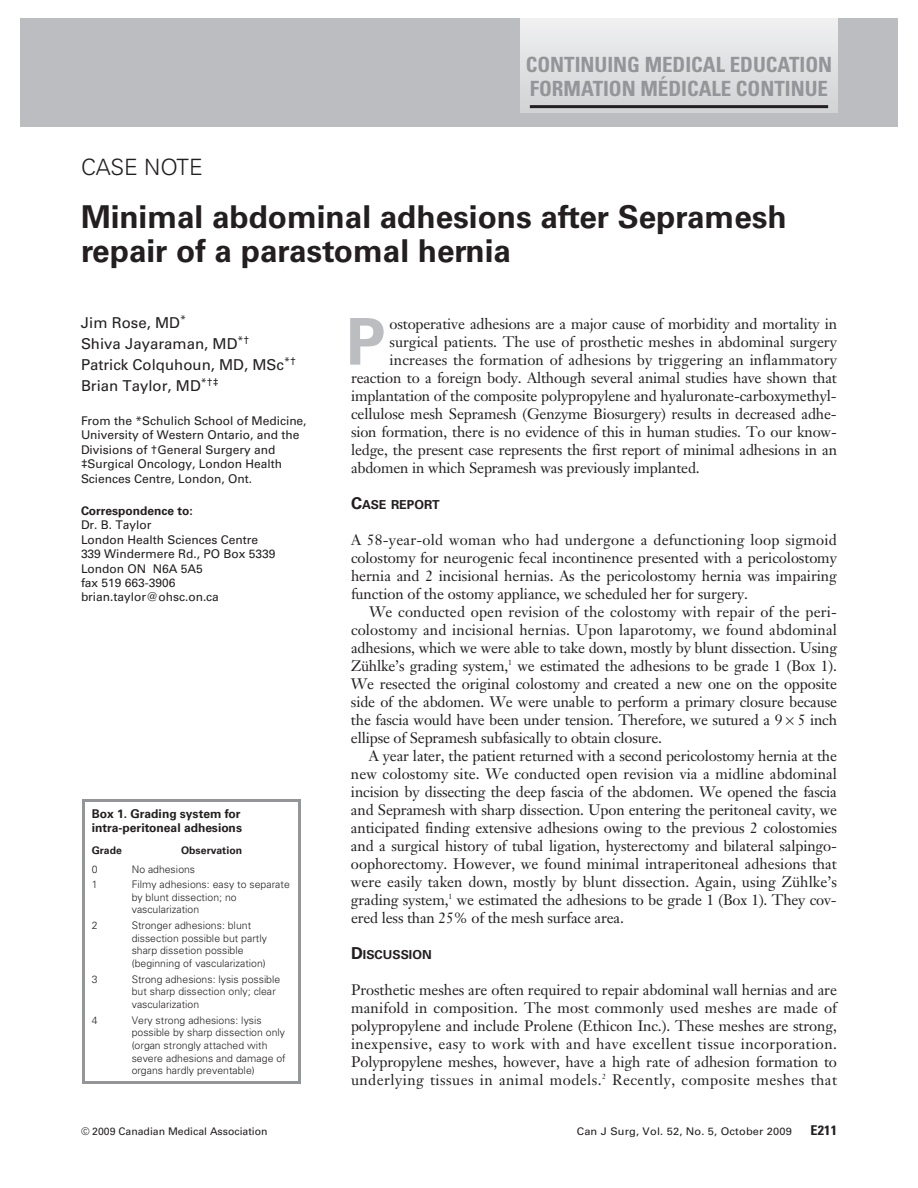
<style>
.page{position:relative;width:918px;height:1188px;background:#fff}
.page>*{position:absolute;margin:0;border:0;box-sizing:border-box;transform-origin:0 0}
.t1{font:700 64.65px "Univers";color:#bcbdc0}
.t2{font:700 31.5px/34.5px "Univers";color:#231f20}
.t3{font:300 22.5px "Univers";color:#231f20}
.t4{font:700 condensed 21px/24px "Univers";color:#939598}
.t5{font:15px/18px "Janson Text";letter-spacing:-.01em;color:#231f20;text-align:justify}
.t6{font:15px/21px "Univers";color:#231f20}
.t7{font:15px "Janson Text";letter-spacing:.01em;color:#231f20}
.t8{font:700 condensed 13.5px "Univers";color:#231f20;scale:1.05 1}
.t9{font:700 12.3px "Univers";color:#231f20}
.t10{font:12px/14.4px "Univers";color:#231f20}
.t11{font:700 12px/14.2px "Univers";color:#231f20}
.t12{font:300 10.5px/12.8px "Univers";color:#231f20}
.t13{font:10.5px "Univers";color:#231f20;scale:1.05 1}
.t14{font:10.5px "Univers";color:#231f20}
.t15{font:700 10.5px "Univers";letter-spacing:-.005em;color:#231f20}
.s1{font-size:16.5px}
</style>
<div class="page">
<div style="left:20px;top:18px;width:878px;height:109px;background:#bcbdc0"></div>
<div style="left:521px;top:18px;width:316px;height:95px;background:linear-gradient(to bottom,#f1f1f3,#cfd0d2)"></div>
<hr style="left:530px;top:105px;width:298px;height:3px;background:#231f20">
<hr style="left:83px;top:800px;width:216px;height:2px;background:#939598">
<hr style="left:83px;top:802px;width:2px;height:37px;background:#939598">
<hr style="left:299px;top:802px;width:2px;height:37px;background:#939598">
<hr style="left:83px;top:839px;width:2px;height:22px;background:#939598">
<hr style="left:299px;top:839px;width:2px;height:22px;background:#939598">
<svg style="left:83px;top:861px;width:2px;height:15px"></svg>
<svg style="left:299px;top:861px;width:2px;height:15px"></svg>
<hr style="left:83px;top:876px;width:2px;height:42px;background:#939598">
<hr style="left:299px;top:876px;width:2px;height:42px;background:#939598">
<hr style="left:83px;top:918px;width:2px;height:53px;background:#939598">
<hr style="left:299px;top:918px;width:2px;height:53px;background:#939598">
<hr style="left:83px;top:971px;width:2px;height:41px;background:#939598">
<hr style="left:299px;top:971px;width:2px;height:41px;background:#939598">
<hr style="left:83px;top:1012px;width:2px;height:72px;background:#939598">
<hr style="left:83px;top:1082px;width:41px;height:2px;background:#939598">
<hr style="left:123px;top:1082px;width:176px;height:2px;background:#939598">
<hr style="left:299px;top:1012px;width:2px;height:72px;background:#939598">
<h3 class="t4" style="left:526px;top:55px;width:308px">CONTINUING MEDICAL EDUCATION<br>FORMATION MÉDICALE CONTINUE</h3>
<h3 class="t3" style="left:81px;top:159px;width:123px">CASE NOTE</h3>
<h2 class="t2" style="left:81px;top:202px;width:707px">Minimal abdominal adhesions after Sepramesh repair of a parastomal hernia</h2>
<p class="t6" style="left:81px;top:314px;width:217px">Jim Rose, MD<sup>*<br></sup>Shiva Jayaraman, MD<sup>*†<br></sup>Patrick Colquhoun, MD, MSc<sup>*†<br></sup>Brian Taylor, MD<sup>*†‡</sup></p>
<p class="t10" style="left:81px;top:415px;width:227px">From the *Schulich School of Medicine, University of Western Ontario, and the Divisions of †General Surgery and ‡Surgical Oncology, London Health Sciences Centre, London, Ont.</p>
<p class="t11" style="left:81px;top:505px;width:113px">Correspondence to:</p>
<p class="t10" style="left:81px;top:519px;width:196px">Dr. B. Taylor<br>London Health Sciences Centre<br>339 Windermere Rd., PO Box 5339<br>London ON N6A 5A5<br>fax 519 663-3906 brian.taylor@ohsc.on.ca</p>
<p class="t11" style="left:92px;top:807px;width:152px">Box 1. Grading system for intra-peritoneal adhesions</p>
<p class="t15" style="left:92px;top:846px;width:32px">Grade</p>
<p class="t15" style="left:181px;top:846px;width:63px">Observation</p>
<p class="t12" style="left:92px;top:863px;width:7px">0</p>
<p class="t12" style="left:132px;top:863px;width:65px">No adhesions</p>
<p class="t12" style="left:92px;top:879px;width:7px">1</p>
<p class="t12" style="left:132px;top:879px;width:160px">Filmy adhesions: easy to separate by blunt dissection; no vascularization</p>
<p class="t12" style="left:92px;top:920px;width:7px">2</p>
<p class="t12" style="left:132px;top:920px;width:137px">Stronger adhesions: blunt dissection possible but partly sharp dissetion possible (beginning of vascularization)</p>
<p class="t12" style="left:92px;top:974px;width:7px">3</p>
<p class="t12" style="left:132px;top:974px;width:150px">Strong adhesions: lysis possible but sharp dissection only; clear vascularization</p>
<p class="t12" style="left:92px;top:1015px;width:7px">4</p>
<p class="t12" style="left:132px;top:1015px;width:155px">Very strong adhesions: lysis possible by sharp dissection only (organ strongly attached with severe adhesions and damage of organs hardly preventable)</p>
<h1 class="t1" style="left:346px;top:318px;width:41px">P</h1>
<p class="t5" style="left:390px;top:316px;width:449px">ostoperative adhesions are a major cause of morbidity and mortality in</p>
<p class="t5" style="left:390px;top:334px;width:449px">surgical patients. The use of prosthetic meshes in abdominal surgery</p>
<p class="t7" style="left:390px;top:353px;width:449px">increases the formation of adhesions by triggering an inflammatory</p>
<p class="t5" style="left:351px;top:370px;width:487px">reaction to a foreign body. Although several animal studies have shown that</p>
<p class="t5" style="left:351px;top:388px;width:487px">implantation of the composite polypropylene and hyaluronate-carboxymethyl-</p>
<p class="t5" style="left:351px;top:406px;width:487px">cellulose mesh Sepramesh (Genzyme Biosurgery) results in decreased adhe-</p>
<p class="t5" style="left:351px;top:424px;width:487px">sion formation, there is no evidence of this in human studies. To our know -</p>
<p class="t5" style="left:351px;top:442px;width:488px">ledge, the present case represents the first report of minimal adhesions in an</p>
<p class="t5" style="left:351px;top:460px;width:350px">abdomen in which Sepramesh was previously implanted.</p>
<p class="t9" style="left:351px;top:500px;width:90px"><span class="s1">C</span>ASE REPORT</p>
<p class="t5" style="left:351px;top:532px;width:488px">A 58-year-old woman who had undergone a defunctioning loop sigmoid colostomy for neurogenic fecal incontinence presented with a pericolostomy hernia and 2 incisional hernias. As the pericolostomy hernia was impairing function of the ostomy appliance, we scheduled her for surgery.</p>
<p class="t5" style="left:351px;top:604px;width:488px;text-indent:18px">We conducted open revision of the colostomy with repair of the peri&shy;colostomy and incisional hernias. Upon laparotomy, we found abdominal adhesions, which we were able to take down, mostly by blunt dissection. Using Zühlke’s grading system,<sup>1</sup> we estimated the adhesions to be grade 1 (Box 1).<br>We resected the original colostomy and created a new one on the opposite side of the abdomen. We were unable to perform a primary closure because the fascia would have been under tension. Therefore, we sutured a 9 5 inch ellipse of Sepramesh subfasically to obtain closure.</p>
<p class="t5" style="left:351px;top:748px;width:488px;text-indent:18px">A year later, the patient returned with a second pericolostomy hernia at the new colostomy site. We conducted open revision via a midline abdominal incision by dissecting the deep fascia of the abdomen. We opened the fascia and Sepramesh with sharp dissection. Upon entering the peritoneal cavity, we anticipated finding extensive adhesions owing to the previous 2 colostomies and a surgical history of tubal ligation, hysterectomy and bilateral salpingo&shy;oophorectomy. However, we found minimal intraperitoneal adhesions that were easily taken down, mostly by blunt dissection. Again, using Zühlke’s grading system,<sup>1</sup> we estimated the adhesions to be grade 1 (Box 1). They cov&shy;ered less than 25% of the mesh surface area.</p>
<p class="t9" style="left:351px;top:950px;width:82px"><span class="s1">D</span>ISCUSSION</p>
<p class="t5" style="left:351px;top:982px;width:488px">Prosthetic meshes are often required to repair abdominal wall hernias and are manifold in composition. The most commonly used meshes are made of polypropylene and include Prolene (Ethicon Inc.). These meshes are strong, inexpensive, easy to work with and have excellent tissue incorporation.<br>Polypropylene meshes, however, have a high rate of adhesion formation to underlying tissues in animal models.<sup>2</sup> Recently, composite meshes that</p>
<p class="t14" style="left:81px;top:1128px;width:188px">© 2009 Canadian Medical Association</p>
<p class="t13" style="left:577px;top:1128px;width:206px">Can J Surg, Vol. 52, No. 5, October 2009</p>
<p class="t8" style="left:810px;top:1126px;width:27px">E211</p>
</div>
